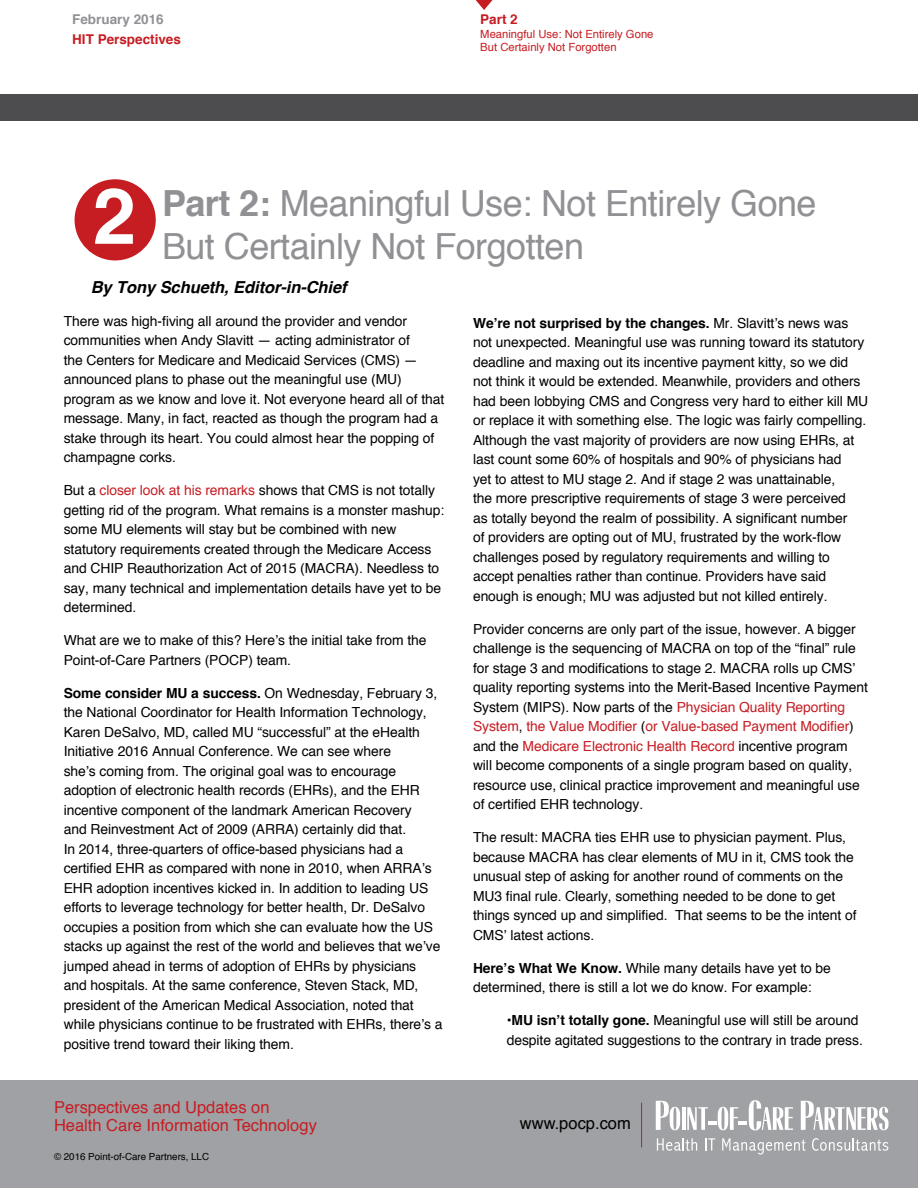
<style>
.page{position:relative;width:918px;height:1188px;background:#fff}
.page>*{position:absolute;margin:0;border:0;box-sizing:border-box;transform-origin:0 0}
.t1{font:700 78px "Helvetica";color:#fff}
.t2{font:36px/43.2px "Helvetica";letter-spacing:-.015em;color:#919195}
.t3{font:16.5px/18px "Helvetica";color:#c61d23}
.t4{font:italic 700 16.5px "Helvetica";letter-spacing:-.005em;color:#000}
.t5{font:16.5px "Helvetica";color:#000}
.t6{font:13.8px/19.5px "Helvetica";letter-spacing:-.005em;color:#000}
.t7{font:700 13.5px "Helvetica";color:#c61d23}
.t8{font:700 13.5px "Helvetica";color:#919195}
.t9{font:11.25px/13.5px "Helvetica";color:#c61d23}
.t10{font:9.75px "Helvetica";color:#000}
.s1{font-weight:700}
.s2{color:#c61d23}
</style>
<div class="page">
<div style="left:0;top:94px;width:918px;height:28px;background:#4d4d4f"></div>
<div style="left:75px;top:179px;width:81px;height:81px;background:#c61d23;border-radius:50%"></div>
<svg style="left:476px;top:0;width:17px;height:10px"></svg>
<div style="left:0;top:1080px;width:918px;height:108px;background:#a0a1a4"></div>
<hr style="left:641px;top:1103px;width:1px;height:45px;background:#c61d23">
<svg style="left:656px;top:1101px;width:24px;height:29px"></svg>
<hr style="left:682px;top:1107px;width:4px;height:23px;background:#fff">
<svg style="left:687px;top:1100px;width:106px;height:30px"></svg>
<svg style="left:801px;top:1101px;width:87px;height:29px"></svg>
<svg style="left:657px;top:1138px;width:40px;height:13px"></svg>
<svg style="left:705px;top:1138px;width:10px;height:13px"></svg>
<svg style="left:722px;top:1138px;width:83px;height:17px"></svg>
<svg style="left:812px;top:1138px;width:76px;height:13px"></svg>
<p class="t8" style="left:72px;top:9px;width:93px">February 2016</p>
<p class="t7" style="left:72px;top:28px;width:110px">HIT Perspectives</p>
<p class="t7" style="left:480px;top:9px;width:39px">Part 2</p>
<p class="t9" style="left:480px;top:28px;width:175px">Meaningful Use: Not Entirely Gone<br>But Certainly Not Forgotten</p>
<h1 class="t1" style="left:93px;top:153px;width:45px">2</h1>
<h2 class="t2" style="left:162px;top:183px;width:656px"><span class="s1">Part 2:</span> Meaningful Use: Not Entirely Gone<br>But Certainly Not Forgotten</h2>
<p class="t4" style="left:91px;top:273px;width:257px">By Tony Schueth, Editor-in-Chief</p>
<p class="t6" style="left:64px;top:312px;width:382px">There was high-fiving all around the provider and vendor communities when Andy Slavitt — acting administrator of<br>the Centers for Medicare and Medicaid Services (CMS) — announced plans to phase out the meaningful use (MU) program as we know and love it. Not everyone heard all of that message. Many, in fact, reacted as though the program had a stake through its heart. You could almost hear the popping of champagne corks.</p>
<p class="t6" style="left:64px;top:481px;width:382px">But a <span class="s2">closer look at his remarks</span> shows that CMS is not totally getting rid of the program. What remains is a monster mashup: some MU elements will stay but be combined with new statutory requirements created through the Medicare Access and CHIP Reauthorization Act of 2015 (MACRA). Needless to say, many technical and implementation details have yet to be determined.</p>
<p class="t6" style="left:64px;top:631px;width:364px">What are we to make of this? Here’s the initial take from the<br>Point-of-Care Partners (POCP) team.</p>
<p class="t6" style="left:64px;top:683px;width:380px"><span class="s1">Some consider MU a success.</span> On Wednesday, February 3, the National Coordinator for Health Information Technology, Karen DeSalvo, MD, called MU “successful” at the eHealth Initiative 2016 Annual Conference. We can see where<br>she’s coming from. The original goal was to encourage adoption of electronic health records (EHRs), and the EHR incentive component of the landmark American Recovery<br>and Reinvestment Act of 2009 (ARRA) certainly did that.<br>In 2014, three-quarters of office-based physicians had a certified EHR as compared with none in 2010, when ARRA’s EHR adoption incentives kicked in. In addition to leading US efforts to leverage technology for better health, Dr. DeSalvo occupies a position from which she can evaluate how the US stacks up against the rest of the world and believes that we’ve jumped ahead in terms of adoption of EHRs by physicians and hospitals. At the same conference, Steven Stack, MD, president of the American Medical Association, noted that while physicians continue to be frustrated with EHRs, there’s a positive trend toward their liking them.</p>
<p class="t3" style="left:54px;top:1098px;width:264px">Perspectives and Updates on<br>Health Care Information Technology</p>
<p class="t10" style="left:54px;top:1149px;width:157px">© 2016 Point-of-Care Partners, LLC</p>
<p class="t6" style="left:473px;top:314px;width:397px"><span class="s1">We’re not surprised by the changes.</span> Mr. Slavitt’s news was not unexpected. Meaningful use was running toward its statutory deadline and maxing out its incentive payment kitty, so we did not think it would be extended. Meanwhile, providers and others had been lobbying CMS and Congress very hard to either kill MU or replace it with something else. The logic was fairly compelling.<br>Although the vast majority of providers are now using EHRs, at last count some 60% of hospitals and 90% of physicians had<br>yet to attest to MU stage 2. And if stage 2 was unattainable,<br>the more prescriptive requirements of stage 3 were perceived<br>as totally beyond the realm of possibility. A significant number<br>of providers are opting out of MU, frustrated by the work-flow challenges posed by regulatory requirements and willing to accept penalties rather than continue. Providers have said enough is enough; MU was adjusted but not killed entirely.</p>
<p class="t6" style="left:473px;top:620px;width:397px">Provider concerns are only part of the issue, however. A bigger challenge is the sequencing of MACRA on top of the “final” rule for stage 3 and modifications to stage 2. MACRA rolls up CMS’ quality reporting systems into the Merit-Based Incentive Payment System (MIPS). Now parts of the <span class="s2">Physician Quality Reporting System</span>, <span class="s2">the Value Modifier</span> (<span class="s2">or Value-based Payment Modifier</span>) and the <span class="s2">Medicare Electronic Health Record</span> incentive program will become components of a single program based on quality, resource use, clinical practice improvement and meaningful use of certified EHR technology.</p>
<p class="t6" style="left:473px;top:828px;width:385px">The result: MACRA ties EHR use to physician payment. Plus, because MACRA has clear elements of MU in it, CMS took the unusual step of asking for another round of comments on the MU3 final rule. Clearly, something needed to be done to get things synced up and simplified. That seems to be the intent of CMS’ latest actions.</p>
<p class="t6" style="left:473px;top:959px;width:359px"><span class="s1">Here’s What We Know.</span> While many details have yet to be determined, there is still a lot we do know. For example:</p>
<p class="t6" style="left:507px;top:1011px;width:358px">•<span class="s1">MU isn’t totally gone.</span> Meaningful use will still be around despite agitated suggestions to the contrary in trade press.</p>
<p class="t5" style="left:520px;top:1111px;width:112px">www.pocp.com</p>
</div>
